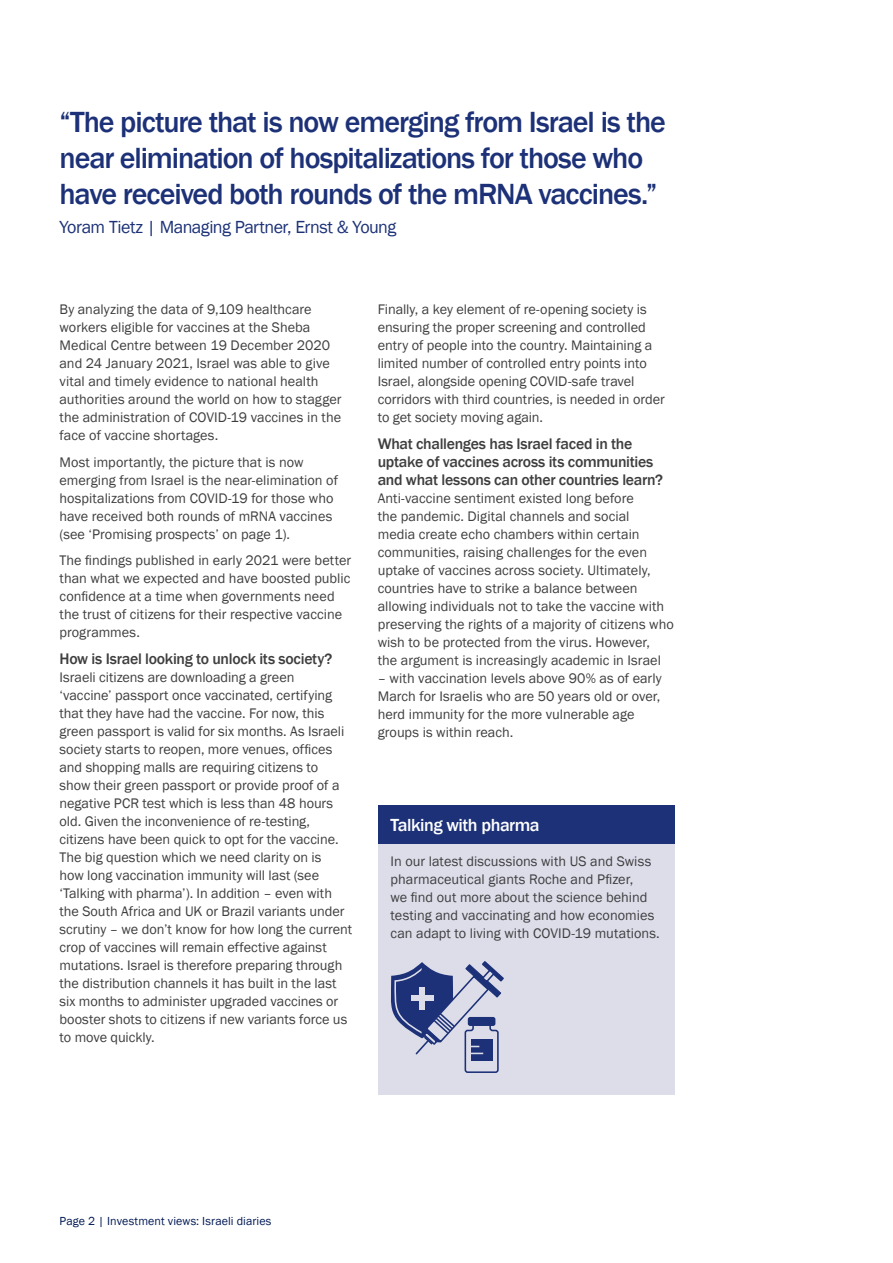
<style>
.page{position:relative;width:893px;height:1263px;background:#fff}
.page>*{position:absolute;margin:0;border:0;box-sizing:border-box;transform-origin:0 0}
.t1{font:500 30px/36px "Franklin Gothic";letter-spacing:-.035em;color:#1c3177}
.t2{font:18px "Franklin Gothic";letter-spacing:-.03em;color:#1c3177}
.t3{font:500 18px "Franklin Gothic";letter-spacing:-.025em;color:#fff}
.t4{font:500 15.75px/18px "Franklin Gothic";letter-spacing:-.02em;color:#3e3e3f}
.t5{font:14.25px/18px "Franklin Gothic";color:#3e3e3f}
.t6{font:12px "Franklin Gothic";letter-spacing:.01em;color:#001954}
</style>
<div class="page">
<div style="left:378px;top:844px;width:296px;height:251px;background:#ddddea"></div>
<div style="left:378px;top:805px;width:296px;height:39px;background:#1c3177"></div>
<svg style="left:391px;top:961px;width:113px;height:112px"></svg>
<div style="left:419px;top:987px;width:6px;height:22px;background:#ddddea"></div>
<div style="left:411px;top:995px;width:22px;height:6px;background:#ddddea"></div>
<h1 class="t1" style="left:60px;top:104px;width:608px">“The picture that is now emerging from Israel is the near elimination of hospitalizations for those who have received both rounds of the mRNA vaccines.”</h1>
<p class="t2" style="left:60px;top:216px;width:338px">Yoram Tietz | Managing Partner, Ernst &amp; Young</p>
<p class="t5" style="left:60px;top:301px;width:284px">By analyzing the data of 9,109 healthcare workers eligible for vaccines at the Sheba Medical Centre between 19 December 2020 and 24 January 2021, Israel was able to give vital and timely evidence to national health authorities around the world on how to stagger the administration of COVID-19 vaccines in the face of vaccine shortages.</p>
<p class="t5" style="left:60px;top:453px;width:280px">Most importantly, the picture that is now emerging from Israel is the near-elimination of hospitalizations from COVID-19 for those who have received both rounds of mRNA vaccines (see ‘Promising prospects’ on page 1).</p>
<p class="t5" style="left:60px;top:552px;width:293px">The findings published in early 2021 were better than what we expected and have boosted public confidence at a time when governments need the trust of citizens for their respective vaccine programmes.</p>
<p class="t4" style="left:60px;top:650px;width:274px">How is Israel looking to unlock its society?</p>
<p class="t5" style="left:60px;top:668px;width:294px">Israeli citizens are downloading a green<br>‘vaccine’ passport once vaccinated, certifying that they have had the vaccine. For now, this green passport is valid for six months. As Israeli society starts to reopen, more venues, offices and shopping malls are requiring citizens to show their green passport or provide proof of a negative PCR test which is less than 48 hours old. Given the inconvenience of re-testing, citizens have been quick to opt for the vaccine.<br>The big question which we need clarity on is<br>how long vaccination immunity will last (see ‘Talking with pharma’). In addition – even with the South Africa and UK or Brazil variants under scrutiny – we don’t know for how long the current crop of vaccines will remain effective against mutations. Israel is therefore preparing through the distribution channels it has built in the last six months to administer upgraded vaccines or booster shots to citizens if new variants force us to move quickly.</p>
<p class="t5" style="left:378px;top:301px;width:289px">Finally, a key element of re-opening society is ensuring the proper screening and controlled entry of people into the country. Maintaining a limited number of controlled entry points into Israel, alongside opening COVID-safe travel corridors with third countries, is needed in order to get society moving again.</p>
<p class="t4" style="left:378px;top:435px;width:287px">What challenges has Israel faced in the uptake of vaccines across its communities and what lessons can other countries learn?</p>
<p class="t5" style="left:378px;top:489px;width:298px">Anti-vaccine sentiment existed long before<br>the pandemic. Digital channels and social<br>media create echo chambers within certain communities, raising challenges for the even uptake of vaccines across society. Ultimately, countries have to strike a balance between allowing individuals not to take the vaccine with preserving the rights of a majority of citizens who wish to be protected from the virus. However,<br>the argument is increasingly academic in Israel</p>
<p class="t5" style="left:378px;top:669px;width:285px">– with vaccination levels above 90% as of early March for Israelis who are 50 years old or over, herd immunity for the more vulnerable age groups is within reach.</p>
<p class="t3" style="left:391px;top:814px;width:151px">Talking with pharma</p>
<p class="t5" style="left:391px;top:853px;width:271px">In our latest discussions with US and Swiss pharmaceutical giants Roche and Pfizer,<br>we find out more about the science behind testing and vaccinating and how economies can adapt to living with COVID-19 mutations.</p>
<p class="t6" style="left:60px;top:1213px;width:213px">Page 2 | Investment views: Israeli diaries</p>
</div>
